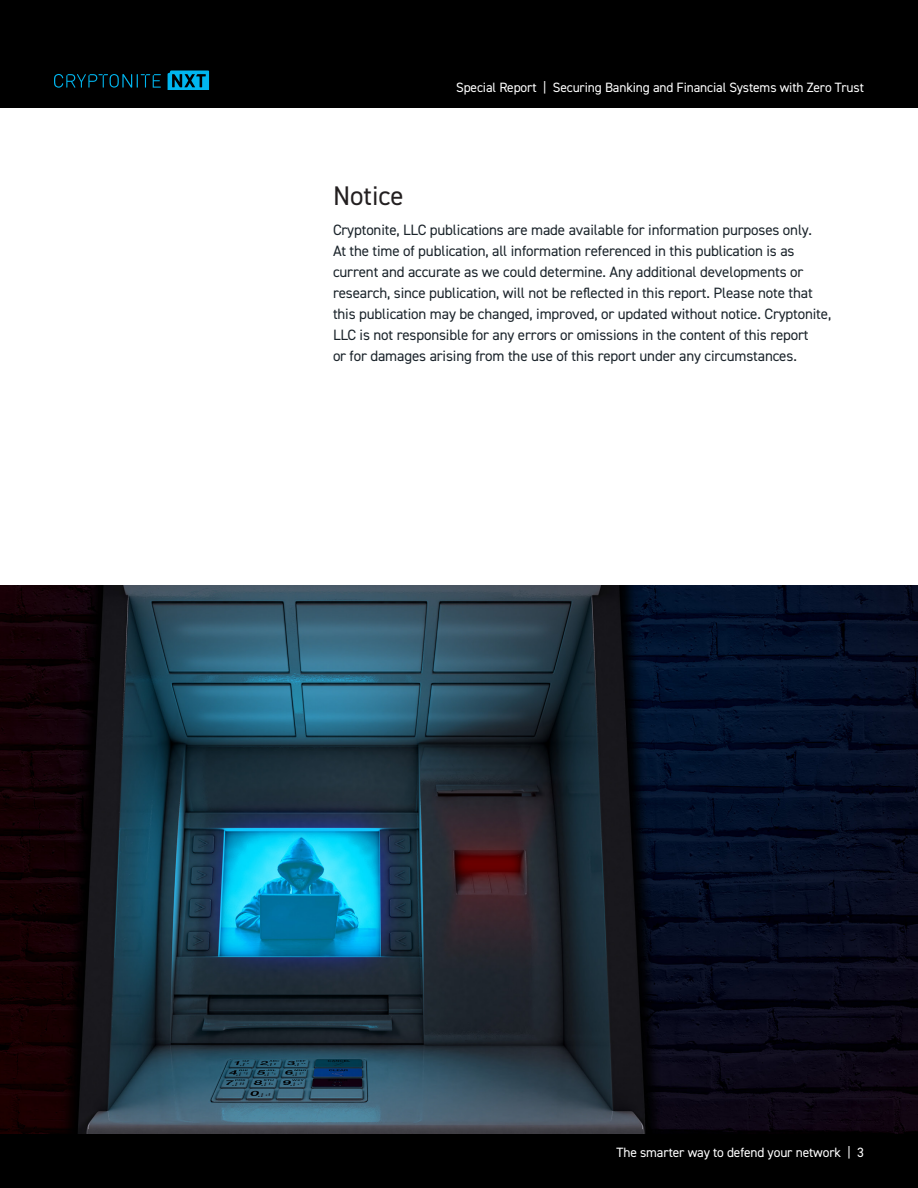
<style>
.page{position:relative;width:918px;height:1188px;background:#fff}
.page>*{position:absolute;margin:0;border:0;box-sizing:border-box;transform-origin:0 0}
.Headline-1{font:27px "DIN2014";color:#231f20}
.Body_Copy{font:15px/21px "DIN2014";letter-spacing:-.01em;color:#1b242b}
.t1{font:13.5px "DIN2014";letter-spacing:-.01em;color:#fff}
</style>
<div class="page">
<div style="left:0;top:0;width:918px;height:108px;background:#000"></div>
<div style="left:0;top:1134px;width:918px;height:54px;background:#000"></div>
<svg style="left:168px;top:71px;width:41px;height:19px"></svg>
<svg style="left:54px;top:74px;width:107px;height:14px"></svg>
<img style="left:0;top:585px;width:918px;height:549px">
<p class="t1" style="left:456px;top:78px;width:409px">Special Report | Securing Banking and Financial Systems with Zero Trust</p>
<p class="Headline-1" style="left:333px;top:178px;width:72px">Notice</p>
<p class="Body_Copy" style="left:333px;top:219px;width:500px">Cryptonite, LLC publications are made available for information purposes only.<br>At the time of publication, all information referenced in this publication is as current and accurate as we could determine. Any additional developments or research, since publication, will not be reflected in this report. Please note that this publication may be changed, improved, or updated without notice. Cryptonite, LLC is not responsible for any errors or omissions in the content of this report<br>or for damages arising from the use of this report under any circumstances.</p>
<p class="t1" style="left:617px;top:1144px;width:249px">The smarter way to defend your network | 3</p>
</div>
